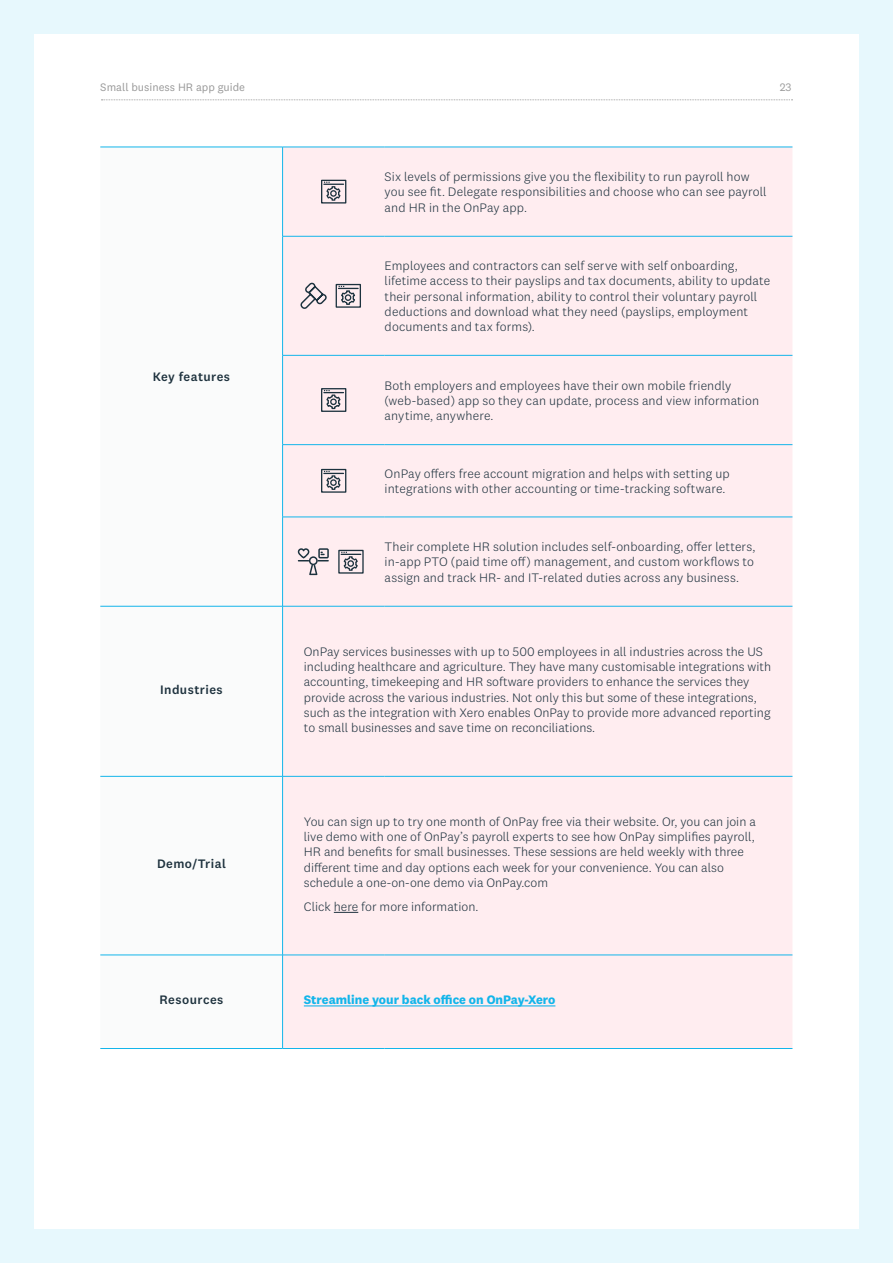
<style>
.page{position:relative;width:893px;height:1263px;background:#e7f8fd}
.page>*{position:absolute;margin:0;border:0;box-sizing:border-box;transform-origin:0 0}
.t1{font:300 12.75px/15.3px "National 2";color:#1e323e}
.t2{font:500 12.75px "National 2";letter-spacing:.035em;color:#1e323e}
.t3{font:700 12.75px "National 2";color:#13b5ea}
.t4{font:11.25px "National 2";color:#999}
</style>
<div class="page">
<div style="left:34px;top:34px;width:825px;height:1195px;background:#fff"></div>
<svg style="left:101px;top:99px;width:691px;height:1px"></svg>
<div style="left:283px;top:148px;width:509px;height:900px;background:#ffedf0"></div>
<hr style="left:100px;top:147px;width:183px;height:1px;background:#13b5ea">
<hr style="left:283px;top:147px;width:102px;height:1px;background:#13b5ea">
<hr style="left:385px;top:147px;width:407px;height:1px;background:#13b5ea">
<hr style="left:282px;top:236px;width:103px;height:1px;background:#13b5ea">
<hr style="left:385px;top:236px;width:407px;height:1px;background:#13b5ea">
<hr style="left:282px;top:355px;width:103px;height:1px;background:#13b5ea">
<hr style="left:385px;top:355px;width:407px;height:1px;background:#13b5ea">
<hr style="left:282px;top:444px;width:103px;height:1px;background:#13b5ea">
<hr style="left:385px;top:444px;width:407px;height:1px;background:#13b5ea">
<hr style="left:282px;top:517px;width:103px;height:1px;background:#13b5ea">
<hr style="left:385px;top:517px;width:407px;height:1px;background:#13b5ea">
<hr style="left:100px;top:606px;width:183px;height:1px;background:#13b5ea">
<hr style="left:283px;top:606px;width:102px;height:1px;background:#13b5ea">
<hr style="left:385px;top:606px;width:407px;height:1px;background:#13b5ea">
<hr style="left:100px;top:776px;width:183px;height:1px;background:#13b5ea">
<hr style="left:283px;top:776px;width:102px;height:1px;background:#13b5ea">
<hr style="left:385px;top:776px;width:407px;height:1px;background:#13b5ea">
<hr style="left:100px;top:955px;width:183px;height:1px;background:#13b5ea">
<hr style="left:283px;top:955px;width:102px;height:1px;background:#13b5ea">
<hr style="left:385px;top:955px;width:407px;height:1px;background:#13b5ea">
<hr style="left:100px;top:1048px;width:183px;height:1px;background:#13b5ea">
<hr style="left:283px;top:1048px;width:102px;height:1px;background:#13b5ea">
<hr style="left:385px;top:1048px;width:407px;height:1px;background:#13b5ea">
<hr style="left:282px;top:147px;width:1px;height:89px;background:#13b5ea">
<hr style="left:282px;top:236px;width:1px;height:119px;background:#13b5ea">
<hr style="left:282px;top:355px;width:1px;height:89px;background:#13b5ea">
<hr style="left:282px;top:445px;width:1px;height:72px;background:#13b5ea">
<hr style="left:282px;top:517px;width:1px;height:89px;background:#13b5ea">
<hr style="left:282px;top:606px;width:1px;height:170px;background:#13b5ea">
<hr style="left:282px;top:776px;width:1px;height:179px;background:#13b5ea">
<hr style="left:282px;top:955px;width:1px;height:93px;background:#13b5ea">
<svg style="left:320px;top:179px;width:27px;height:25px"></svg>
<svg style="left:300px;top:283px;width:27px;height:26px"></svg>
<svg style="left:335px;top:283px;width:27px;height:25px"></svg>
<svg style="left:320px;top:387px;width:27px;height:26px"></svg>
<svg style="left:320px;top:468px;width:27px;height:25px"></svg>
<svg style="left:298px;top:548px;width:31px;height:27px"></svg>
<svg style="left:338px;top:549px;width:26px;height:25px"></svg>
<svg style="left:334px;top:912px;width:24px;height:1px"></svg>
<hr style="left:304px;top:1005px;width:251px;height:1px;background:#13b5ea">
<p class="t4" style="left:100px;top:80px;width:146px">Small business HR app guide</p>
<p class="t4" style="left:780px;top:80px;width:13px">23</p>
<p class="t1" style="left:385px;top:169px;width:383px">Six levels of permissions give you the flexibility to run payroll how you see fit. Delegate responsibilities and choose who can see payroll and HR in the OnPay app.</p>
<p class="t2" style="left:153px;top:369px;width:79px">Key features</p>
<p class="t2" style="left:160px;top:682px;width:64px">Industries</p>
<p class="t2" style="left:157px;top:856px;width:70px">Demo/Trial</p>
<p class="t1" style="left:385px;top:258px;width:387px">Employees and contractors can self serve with self onboarding, lifetime access to their payslips and tax documents, ability to update their personal information, ability to control their voluntary payroll deductions and download what they need (payslips, employment documents and tax forms).</p>
<p class="t1" style="left:385px;top:377px;width:376px">Both employers and employees have their own mobile friendly (web-based) app so they can update, process and view information anytime, anywhere.</p>
<p class="t1" style="left:385px;top:466px;width:346px">OnPay offers free account migration and helps with setting up integrations with other accounting or time-tracking software.</p>
<p class="t1" style="left:385px;top:539px;width:372px;text-align:justify">Their complete HR solution includes self-onboarding, offer letters, in-app PTO (paid time off) management, and custom workflows to assign and track HR- and IT-related duties across any business.</p>
<p class="t1" style="left:304px;top:644px;width:469px">OnPay services businesses with up to 500 employees in all industries across the US including healthcare and agriculture. They have many customisable integrations with accounting, timekeeping and HR software providers to enhance the services they provide across the various industries. Not only this but some of these integrations, such as the integration with Xero enables OnPay to provide more advanced reporting to small businesses and save time on reconciliations.</p>
<p class="t1" style="left:304px;top:814px;width:454px">You can sign up to try one month of OnPay free via their website. Or, you can join a live demo with one of OnPay’s payroll experts to see how OnPay simplifies payroll, HR and benefits for small businesses. These sessions are held weekly with three different time and day options each week for your convenience. You can also schedule a one-on-one demo via OnPay.com</p>
<p class="t1" style="left:304px;top:899px;width:176px">Click here for more information.</p>
<p class="t2" style="left:159px;top:992px;width:65px">Resources</p>
<p class="t3" style="left:304px;top:992px;width:253px">Streamline your back office on OnPay-Xero</p>
</div>
